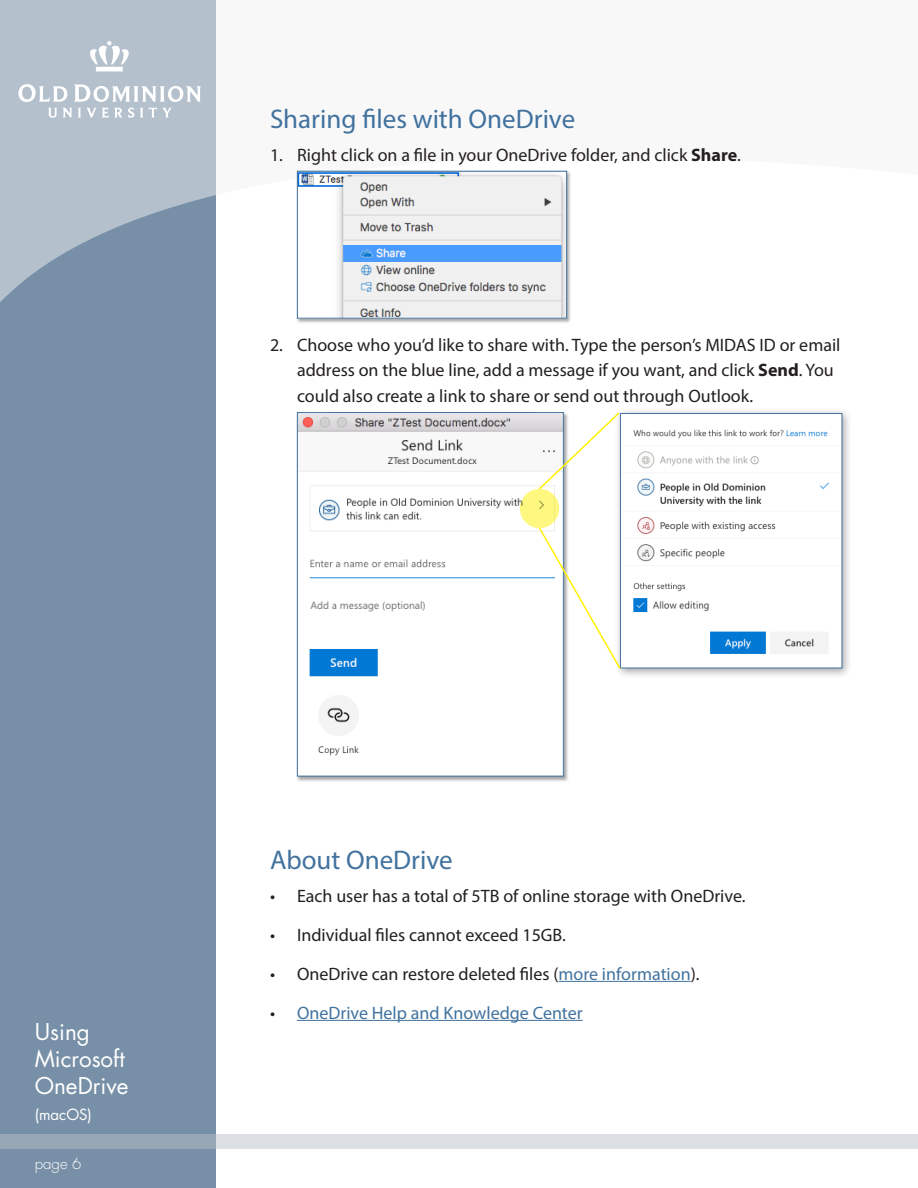
<style>
.page{position:relative;width:918px;height:1188px;background:#fff}
.page>*{position:absolute;margin:0;border:0;box-sizing:border-box;transform-origin:0 0}
.heading{font:27px "Myriad Pro";color:#41729e}
.t1{font:22.5px/26.7px "Futura Std";color:#fff}
.body_copy{font:18px/25.5px "Myriad Pro";color:#231f20}
.body_copy-2{font:18px "Myriad Pro";color:#41729e}
.t2{font:15px "Futura Std";color:#fff}
.t3{font:300 15px "Futura Std";color:#fff}
.s1{font-weight:700}
.s2{color:#41729e}
.s3{color:#231f20}
</style>
<div class="page">
<div style="left:0;top:0;width:216px;height:1188px;background:#7890a7"></div>
<svg style="left:0;top:0;width:568px;height:302px"></svg>
<svg style="left:0;top:1134px;width:918px;height:14px;background:#ccd1d8"></svg>
<svg style="left:88px;top:41px;width:42px;height:30px"></svg>
<svg style="left:18px;top:84px;width:49px;height:18px"></svg>
<svg style="left:74px;top:84px;width:127px;height:18px;background:#d1d8e0"></svg>
<svg style="left:48px;top:108px;width:24px;height:10px"></svg>
<svg style="left:78px;top:108px;width:56px;height:10px"></svg>
<svg style="left:140px;top:108px;width:3px;height:9px"></svg>
<svg style="left:149px;top:108px;width:23px;height:9px"></svg>
<hr style="left:559px;top:981px;width:132px;height:1px;background:#41729e">
<hr style="left:297px;top:1020px;width:286px;height:1px;background:#41729e">
<div style="left:296px;top:171px;width:276px;height:153px;background:#231f20;opacity:.4"></div>
<img style="left:299px;top:173px;width:266px;height:144px">
<div style="left:297px;top:171px;width:270px;height:148px;border:1px solid #41729e"></div>
<div style="left:296px;top:412px;width:272px;height:370px;background:#231f20;opacity:.4"></div>
<img style="left:299px;top:414px;width:263px;height:360px">
<div style="left:297px;top:412px;width:267px;height:364px;border:1px solid #41729e"></div>
<div style="left:614px;top:407px;width:238px;height:272px;background:#231f20;opacity:.4"></div>
<img style="left:622px;top:415px;width:218px;height:251px">
<div style="left:620px;top:413px;width:222px;height:255px;border:1px solid #41729e"></div>
<svg style="left:520px;top:489px;width:39px;height:39px"></svg>
<svg style="left:537px;top:411px;width:84px;height:80px"></svg>
<svg style="left:538px;top:526px;width:84px;height:144px"></svg>
<p class="heading" style="left:270px;top:103px;width:307px">Sharing files with OneDrive</p>
<p class="body_copy" style="left:270px;top:141px;width:472px">1. Right click on a file in your OneDrive folder, and click <span class="s1">Share</span>.</p>
<p class="body_copy" style="left:297px;top:332px;width:545px;text-indent:-27px">2. Choose who you’d like to share with. Type the person’s MIDAS ID or email address on the blue line, add a message if you want, and click <span class="s1">Send</span>. You could also create a link to share or send out through Outlook.</p>
<p class="t1" style="left:35px;top:1019px;width:95px">Using<br>Microsoft<br>OneDrive</p>
<p class="t2" style="left:35px;top:1105px;width:59px">(macOS)</p>
<p class="t3" style="left:35px;top:1155px;width:48px">page 6</p>
<p class="heading" style="left:270px;top:844px;width:184px">About OneDrive</p>
<p class="body_copy" style="left:270px;top:883px;width:477px">• Each user has a total of 5TB of online storage with OneDrive.</p>
<p class="body_copy" style="left:270px;top:922px;width:297px">• Individual files cannot exceed 15GB.</p>
<p class="body_copy" style="left:270px;top:961px;width:431px">• OneDrive can restore deleted files (<span class="s2">more information</span>).</p>
<p class="body_copy-2" style="left:270px;top:1001px;width:314px"><span class="s3">•</span> OneDrive Help and Knowledge Center</p>
</div>
